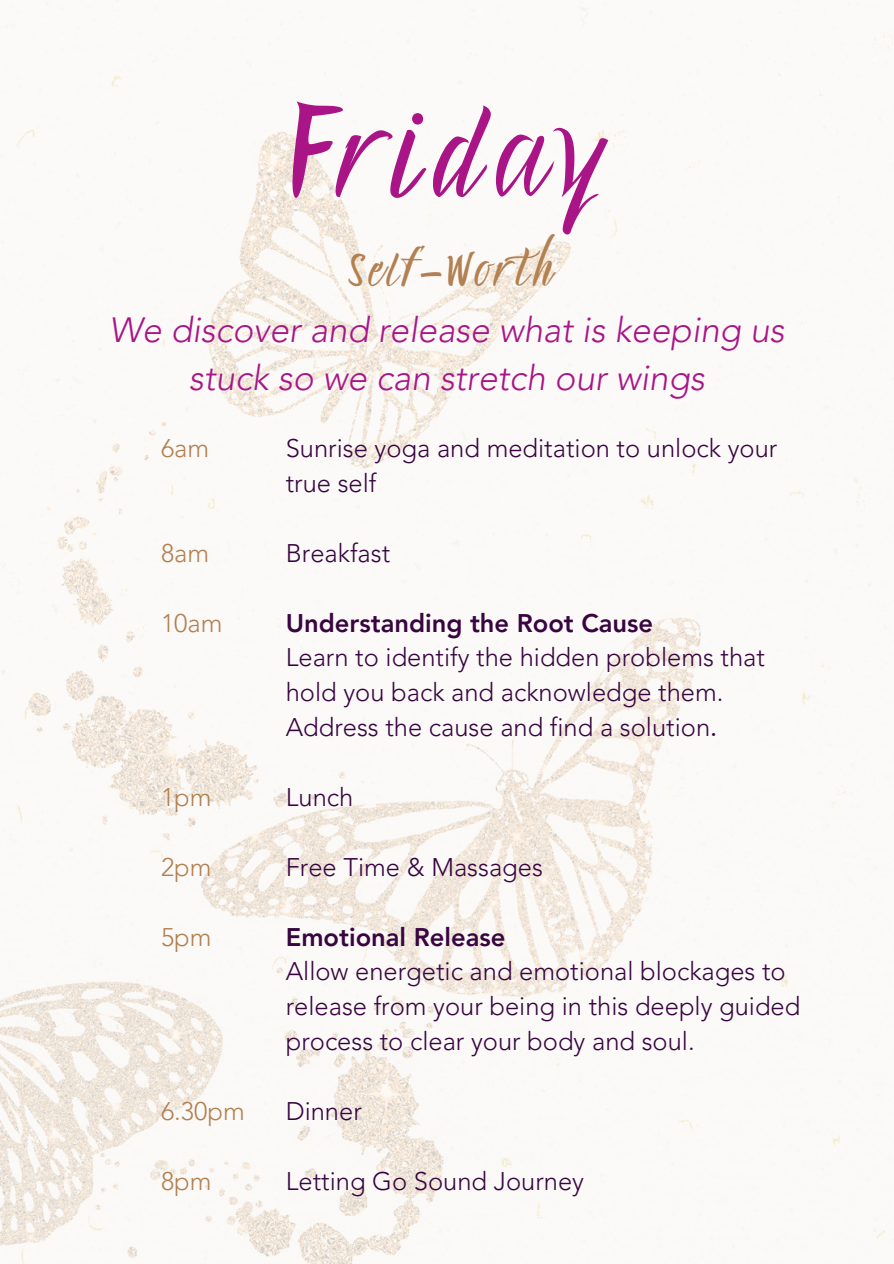
<style>
.page{position:relative;width:894px;height:1264px;background:#fff}
.page>*{position:absolute;margin:0;border:0;box-sizing:border-box;transform-origin:0 0}
.t1{font:117.9px "Holiday Romance";letter-spacing:.11em;color:#a91587}
.t2{font:45px "Holiday Romance";letter-spacing:.11em;color:#b28051}
.t3{font:italic 300 35.1px "Avenir LT Pro";color:#a91587}
.t4{font:300 25.5px/34.8px "Avenir LT Pro";color:#380540}
.t5{font:800 25.5px "Avenir LT Pro";color:#380540}
.t6{font:300 25.5px "Avenir LT Pro";color:#b28051}
.s1{font-weight:400}
</style>
<div class="page">
<img style="left:0;top:0;width:893px;height:1263px">
<p class="t1" style="left:292px;top:83px;width:310px">Friday</p>
<p class="t2" style="left:349px;top:242px;width:204px">Self-Worth</p>
<p class="t3" style="left:109px;top:315px;width:676px">We discover and release what is keeping us</p>
<p class="t3" style="left:189px;top:364px;width:517px">stuck so we can stretch our wings</p>
<h1 class="t6" style="left:161px;top:438px;width:50px">6am</h1>
<p class="t4" style="left:286px;top:433px;width:493px">Sunrise yoga and meditation to unlock your true self</p>
<h2 class="t6" style="left:161px;top:542px;width:50px">8am</h2>
<p class="t4" style="left:286px;top:538px;width:106px">Breakfast</p>
<p class="t6" style="left:161px;top:612px;width:63px">10am</p>
<p class="t5" style="left:286px;top:612px;width:369px">Understanding the Root Cause</p>
<p class="t4" style="left:286px;top:642px;width:480px">Learn to identify the hidden problems that hold you back and acknowledge them.<br>Address the cause and find a solution<span class="s1">.</span></p>
<p class="t6" style="left:161px;top:786px;width:52px">1pm</p>
<p class="t4" style="left:286px;top:782px;width:69px">Lunch</p>
<p class="t6" style="left:161px;top:856px;width:52px">2pm</p>
<p class="t4" style="left:286px;top:851px;width:258px">Free Time &amp; Massages</p>
<p class="t6" style="left:161px;top:926px;width:52px">5pm</p>
<p class="t5" style="left:286px;top:926px;width:221px">Emotional Release</p>
<p class="t4" style="left:286px;top:956px;width:516px">Allow energetic and emotional blockages to release from your being in this deeply guided process to clear your body and soul.</p>
<p class="t6" style="left:161px;top:1100px;width:85px">6.30pm</p>
<p class="t4" style="left:286px;top:1096px;width:78px">Dinner</p>
<p class="t6" style="left:161px;top:1170px;width:52px">8pm</p>
<p class="t4" style="left:286px;top:1165px;width:300px">Letting Go Sound Journey</p>
</div>
